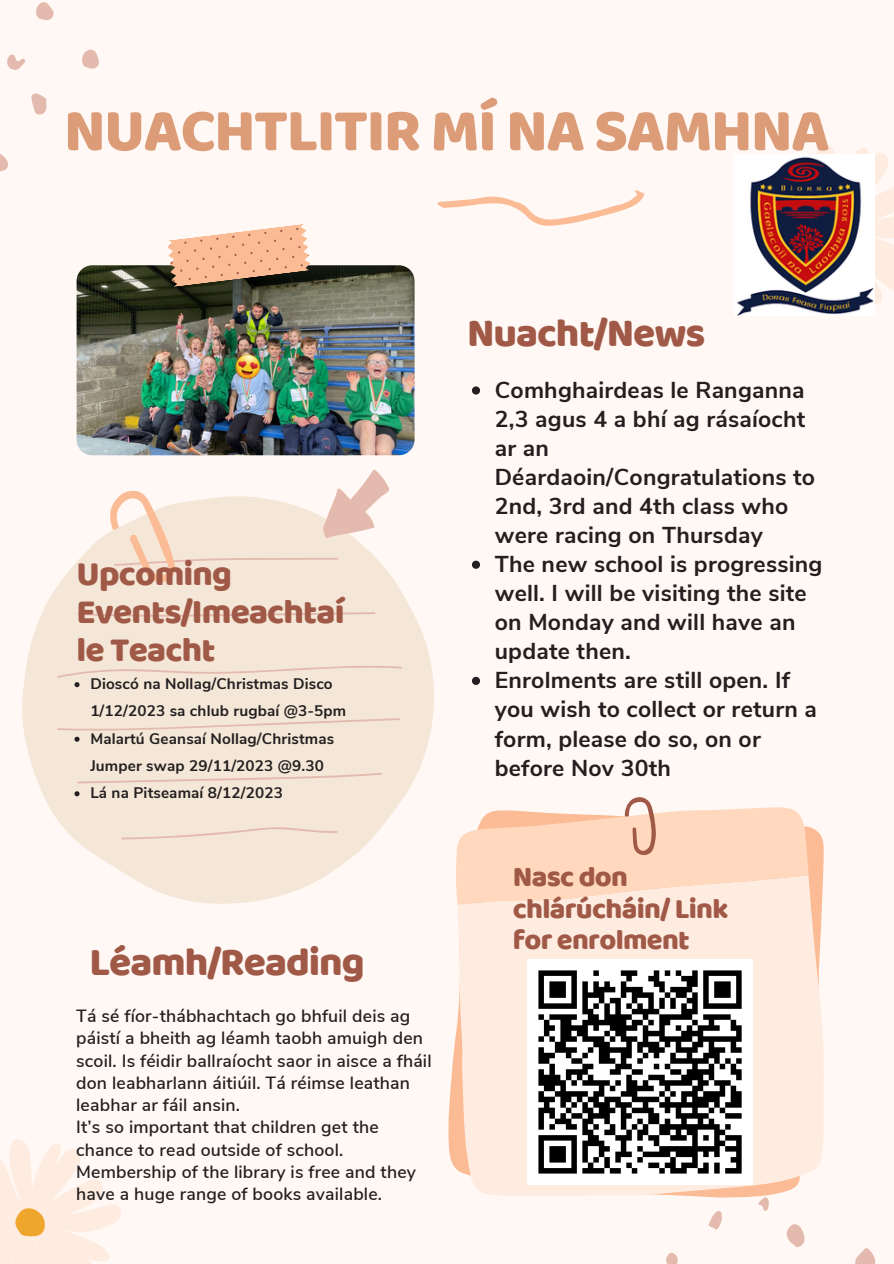
<style>
.page{position:relative;width:894px;height:1264px;background:#fff}
.page>*{position:absolute;margin:0;border:0;box-sizing:border-box;transform-origin:0 0}
.t1{font:61.5px "Baloo Bhai";letter-spacing:-.025em;color:#db9c77}
.t2{font:40.5px "Baloo Bhai";letter-spacing:-.025em;color:#a15947}
.t3{font:35.1px/38.1px "Baloo Bhai";letter-spacing:-.025em;color:#a15947}
.t4{font:28.95px/31.3px "Baloo Bhai";letter-spacing:-.025em;color:#a15947}
.t5{font:700 22.95px/29.1px "Nunito Sans";letter-spacing:.01em;color:#231f20}
.t6{font:600 17.7px/22.4px "Nunito Sans";letter-spacing:.01em;color:#231f20}
.t7{font:700 15.3px/27.3px "Nunito Sans";letter-spacing:.01em;color:#231f20}
</style>
<div class="page">
<div style="left:0;top:0;width:893px;height:1263px;background:#fff8f4"></div>
<svg style="left:855px;top:1248px;width:20px;height:15px"></svg>
<svg style="left:786px;top:1224px;width:19px;height:23px"></svg>
<svg style="left:708px;top:1211px;width:14px;height:18px"></svg>
<svg style="left:666px;top:1252px;width:11px;height:11px"></svg>
<svg style="left:758px;top:1197px;width:11px;height:13px"></svg>
<svg style="left:0;top:154px;width:8px;height:17px"></svg>
<svg style="left:82px;top:50px;width:17px;height:19px"></svg>
<svg style="left:31px;top:93px;width:16px;height:22px"></svg>
<svg style="left:36px;top:2px;width:18px;height:18px"></svg>
<svg style="left:7px;top:54px;width:18px;height:16px"></svg>
<svg style="left:816px;top:143px;width:77px;height:172px"></svg>
<svg style="left:0;top:1140px;width:121px;height:123px"></svg>
<svg style="left:448px;top:826px;width:375px;height:371px"></svg>
<svg style="left:457px;top:875px;width:366px;height:320px;background:#fee9dd"></svg>
<svg style="left:455px;top:797px;width:353px;height:107px"></svg>
<svg style="left:22px;top:534px;width:412px;height:370px;fill:#f4e7d7"></svg>
<svg style="left:77px;top:612px;width:298px;height:5px"></svg>
<svg style="left:77px;top:772px;width:305px;height:11px;background:#f1dfd0"></svg>
<svg style="left:121px;top:827px;width:216px;height:12px;background:#f1e0d0"></svg>
<img style="left:77px;top:265px;width:337px;height:190px;border-radius:16px">
<svg style="left:166px;top:224px;width:145px;height:63px"></svg>
<svg style="left:107px;top:469px;width:289px;height:115px"></svg>
<svg style="left:437px;top:190px;width:207px;height:36px"></svg>
<div style="left:527px;top:959px;width:225px;height:225px;background:#fff"></div>
<svg style="left:538px;top:970px;width:204px;height:204px"></svg>
<img style="left:734px;top:154px;width:140px;height:161px">
<svg style="left:472px;top:386px;width:8px;height:8px"></svg>
<svg style="left:472px;top:560px;width:8px;height:9px"></svg>
<svg style="left:472px;top:676px;width:8px;height:9px"></svg>
<svg style="left:57px;top:664px;width:345px;height:23px;background:#f2e2d3"></svg>
<svg style="left:57px;top:718px;width:343px;height:23px;background:#f2e2d3"></svg>
<svg style="left:74px;top:791px;width:5px;height:5px"></svg>
<p class="t1" style="left:64px;top:93px;width:767px">NUACHTLITIR MÍ NA SAMHNA</p>
<p class="t3" style="left:77px;top:553px;width:157px">Upcoming</p>
<p class="t3" style="left:77px;top:591px;width:269px">Events/Imeachtaí le Teacht</p>
<p class="t7" style="left:90px;top:670px;width:257px">Dioscó na Nollag/Christmas Disco<br>1/12/2023 sa chlub rugbaí @3-5pm</p>
<p class="t7" style="left:90px;top:725px;width:245px">Malartú Geansaí Nollag/Christmas<br>Jumper swap 29/11/2023 @9.30</p>
<p class="t7" style="left:90px;top:779px;width:194px">Lá na Pitseamaí 8/12/2023</p>
<p class="t2" style="left:89px;top:937px;width:277px">Léamh/Reading</p>
<p class="t6" style="left:76px;top:1005px;width:357px">Tá sé fíor-thábhachtach go bhfuil deis ag páistí a bheith ag léamh taobh amuigh den scoil. Is féidir ballraíocht saor in aisce a fháil don leabharlann áitiúil. Tá réimse leathan leabhar ar fáil ansin.</p>
<p class="t6" style="left:76px;top:1116px;width:341px">It’s so important that children get the chance to read outside of school.<br>Membership of the library is free and they have a huge range of books available.</p>
<p class="t2" style="left:467px;top:308px;width:240px">Nuacht/News</p>
<p class="t5" style="left:494px;top:376px;width:322px">Comhghairdeas le Ranganna<br>2,3 agus 4 a bhí ag rásaíocht ar an<br>Déardaoin/Congratulations to<br>2nd, 3rd and 4th class who were racing on Thursday</p>
<p class="t5" style="left:494px;top:550px;width:329px">The new school is progressing well. I will be visiting the site on Monday and will have an update then.</p>
<p class="t5" style="left:494px;top:666px;width:323px">Enrolments are still open. If you wish to collect or return a form, please do so, on or before Nov 30th</p>
<p class="t4" style="left:512px;top:860px;width:217px">Nasc don chlárúcháin/ Link for enrolment</p>
</div>
